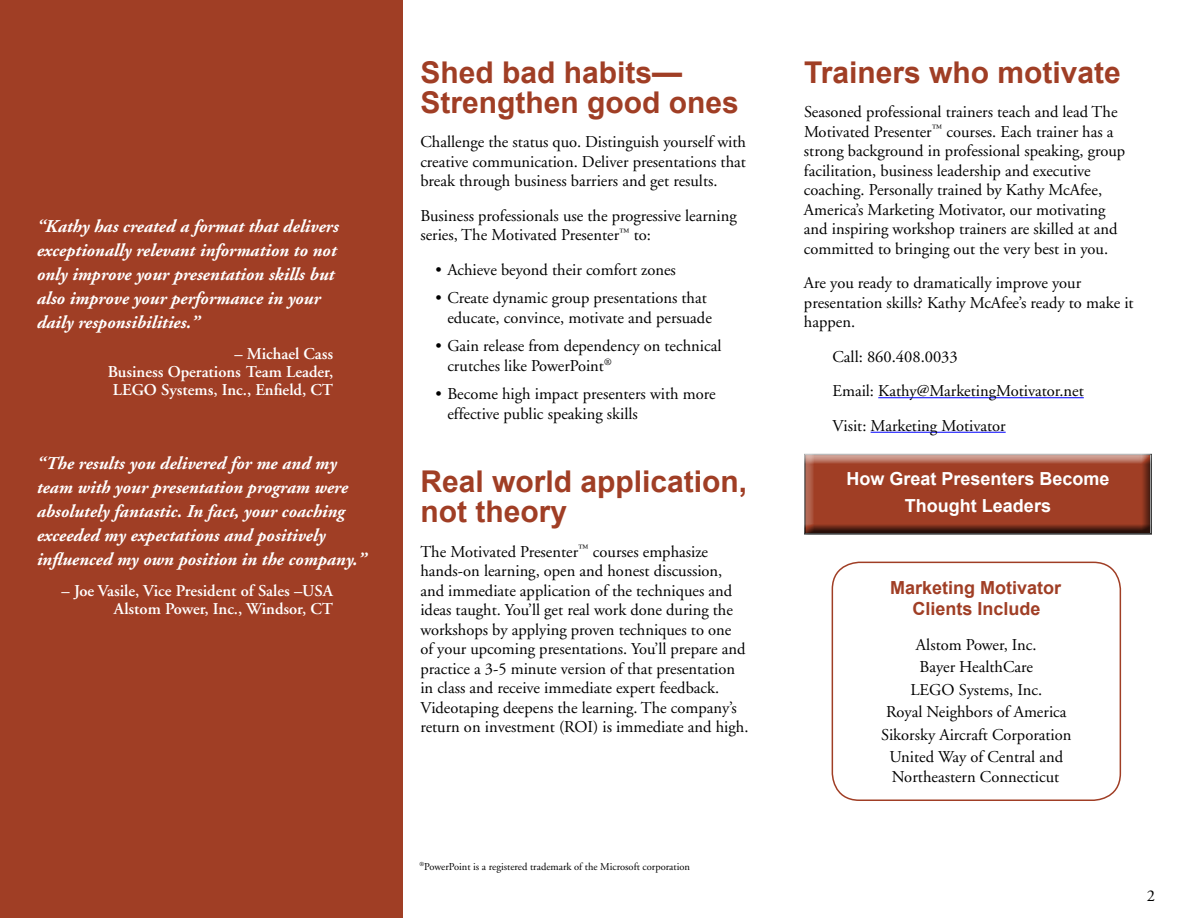
<style>
.page{position:relative;width:1188px;height:918px;background:#fff}
.page>*{position:absolute;margin:0;border:0;box-sizing:border-box;transform-origin:0 0}
.t1{font:700 30px/30px "Arial";color:#a03e25}
.t2{font:italic 700 18px/24px "Adobe Garamond";color:#fff}
.t3{font:700 18px/27px "Arial";color:#fff;text-align:center}
.t4{font:700 18px/21px "Arial";color:#a03e25;text-align:center}
.t5{font:16.5px/19.5px "Adobe Garamond";color:#000}
.t6{font:600 16.5px/18px "Adobe Garamond";color:#fff;text-align:right}
.t7{font:10.5px "Adobe Garamond";color:#000}
</style>
<div class="page">
<hr style="left:878px;top:397px;width:206px;height:1px;background:#00f">
<hr style="left:871px;top:432px;width:135px;height:1px;background:#00f">
<div style="left:832px;top:562px;width:289px;height:239px;border:2px solid #a03e25;border-radius:27px"></div>
<div style="left:0;top:0;width:403px;height:918px;background:#a03e25"></div>
<div style="left:802px;top:454px;width:352px;height:82px;background:#000;opacity:.75"></div>
<p class="t2" style="left:36px;top:215px;width:303px">“Kathy has created a format that delivers exceptionally relevant information to not only improve your presentation skills but also improve your performance in your daily responsibilities.”</p>
<p class="t6" style="left:108px;top:345px;width:227px">– Michael Cass<br>Business Operations Team Leader,<br>LEGO Systems, Inc., Enfield, CT</p>
<p class="t2" style="left:36px;top:452px;width:331px">“The results you delivered for me and my team with your presentation program were absolutely fantastic. In fact, your coaching exceeded my expectations and positively influenced my own position in the company.”</p>
<p class="t6" style="left:62px;top:582px;width:273px">– Joe Vasile, Vice President of Sales –USA<br>Alstom Power, Inc., Windsor, CT</p>
<h1 class="t1" style="left:420px;top:58px;width:320px">Shed bad habits—<br>Strengthen good ones</h1>
<p class="t5" style="left:420px;top:133px;width:327px;text-align:justify">Challenge the status quo. Distinguish yourself with creative communication. Deliver presentations that break through business barriers and get results.</p>
<p class="t5" style="left:420px;top:206px;width:318px">Business professionals use the progressive learning series, The Motivated Presenter<sup>™</sup> to:</p>
<p class="t5" style="left:435px;top:260px;width:242px">• Achieve beyond their comfort zones</p>
<p class="t5" style="left:447px;top:289px;width:266px;text-indent:-12px">• Create dynamic group presentations that educate, convince, motivate and persuade</p>
<p class="t5" style="left:447px;top:337px;width:276px;text-indent:-12px">• Gain release from dependency on technical crutches like PowerPoint<sup>®</sup></p>
<p class="t5" style="left:447px;top:385px;width:270px;text-indent:-12px">• Become high impact presenters with more effective public speaking skills</p>
<h1 class="t1" style="left:420px;top:467px;width:328px">Real world application, not theory</h1>
<p class="t5" style="left:420px;top:542px;width:330px">The Motivated Presenter<sup>™</sup> courses emphasize hands-on learning, open and honest discussion, and immediate application of the techniques and ideas taught. You’ll get real work done during the workshops by applying proven techniques to one<br>of your upcoming presentations. You’ll prepare and practice a 3-5 minute version of that presentation in class and receive immediate expert feedback.<br>Videotaping deepens the learning. The company’s return on investment (ROI) is immediate and high.</p>
<p class="t7" style="left:419px;top:861px;width:272px"><sup>®</sup>PowerPoint is a registered trademark of the Microsoft corporation</p>
<h1 class="t1" style="left:804px;top:58px;width:318px">Trainers who motivate</h1>
<p class="t5" style="left:804px;top:103px;width:323px">Seasoned professional trainers teach and lead The Motivated Presenter<sup>™</sup> courses. Each trainer has a strong background in professional speaking, group facilitation, business leadership and executive coaching. Personally trained by Kathy McAfee, America’s Marketing Motivator, our motivating and inspiring workshop trainers are skilled at and committed to bringing out the very best in you.</p>
<p class="t5" style="left:804px;top:274px;width:331px">Are you ready to dramatically improve your presentation skills? Kathy McAfee’s ready to make it happen.</p>
<p class="t5" style="left:832px;top:340px;width:253px;line-height:34.5px">Call: 860.408.0033<br>Email: Kathy@MarketingMotivator.net<br>Visit: Marketing Motivator</p>
<p class="t3" style="left:846px;top:465px;width:265px">How Great Presenters Become<br>Thought Leaders</p>
<p class="t4" style="left:890px;top:578px;width:173px">Marketing Motivator<br>Clients Include</p>
<p class="t5" style="left:881px;top:634px;width:192px;line-height:22.5px;text-align:center">Alstom Power, Inc.<br>Bayer HealthCare<br>LEGO Systems, Inc.<br>Royal Neighbors of America<br>Sikorsky Aircraft Corporation<br>United Way of Central and</p>
<p class="t5" style="left:892px;top:767px;width:169px">Northeastern Connecticut</p>
<p class="t5" style="left:1147px;top:887px;width:10px">2</p>
</div>
